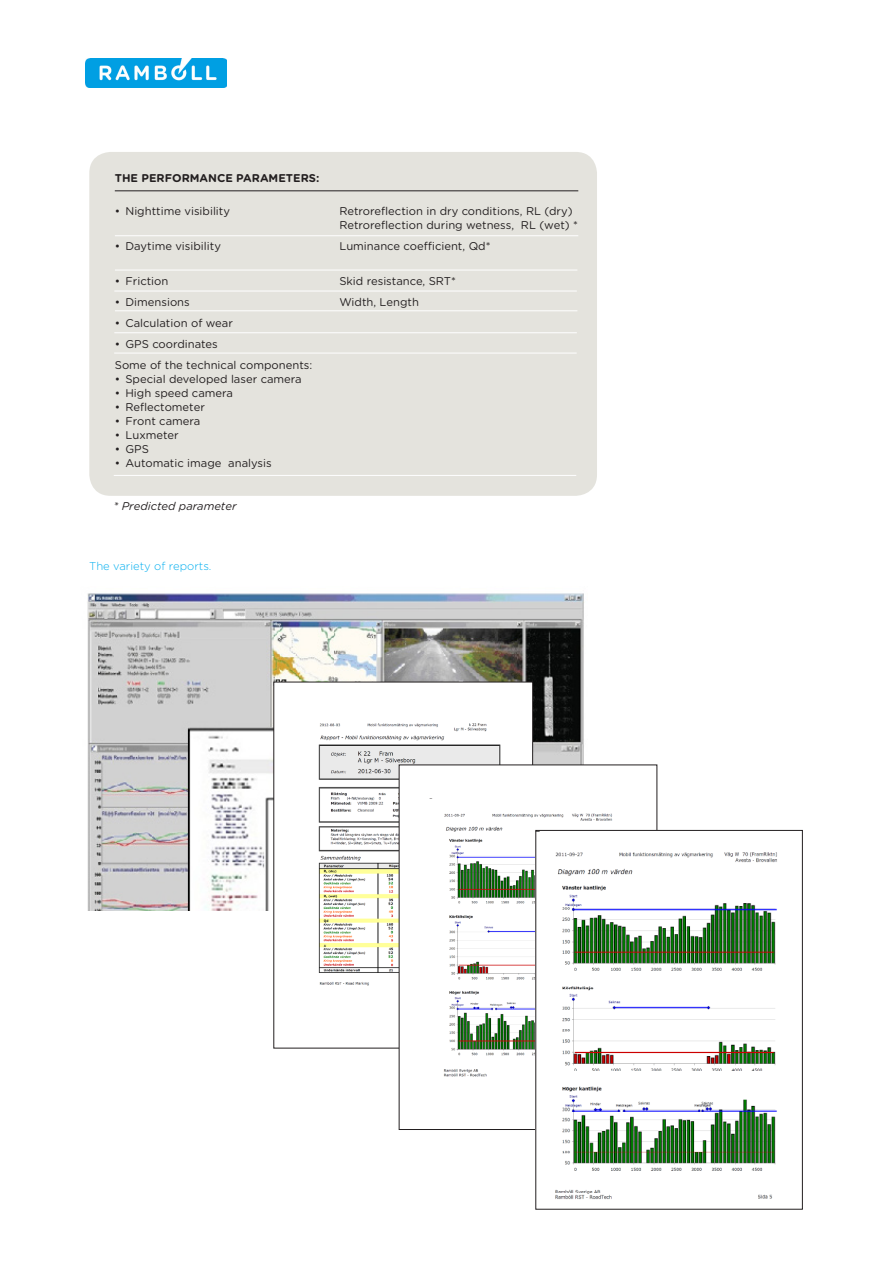
<style>
.page{position:relative;width:893px;height:1263px;background:#fff}
.page>*{position:absolute;margin:0;border:0;box-sizing:border-box;transform-origin:0 0}
.Faktabox_bröd{font:11.25px "Gotham Rounded";color:#231f20}
.FAKTARUBRIK{font:700 11.25px "Gotham Rounded";color:#231f20}
.Bildtext{font:300 11.25px "Gotham Rounded";color:#00aeef}
.Faktabox_bröd-2{font:italic 11.25px "Gotham Rounded";color:#231f20}
.t1{font:4.8px "Calibri";color:#231f20}
</style>
<div class="page">
<div style="left:89px;top:152px;width:508px;height:344px;background:#e4e3dd;border-radius:21px"></div>
<hr style="left:115px;top:190px;width:463px;height:1px;background:#231f20">
<hr style="left:115px;top:235px;width:463px;height:1px;background:#fff">
<hr style="left:115px;top:270px;width:462px;height:1px;background:#fff">
<hr style="left:114px;top:291px;width:463px;height:1px;background:#fff">
<hr style="left:115px;top:310px;width:462px;height:1px;background:#fff">
<hr style="left:114px;top:332px;width:463px;height:1px;background:#fff">
<hr style="left:114px;top:353px;width:463px;height:1px;background:#fff">
<hr style="left:114px;top:475px;width:462px;height:1px;background:#fff">
<img style="left:87px;top:593px;width:501px;height:317px">
<div style="left:274px;top:682px;width:259px;height:366px;background:#fff"></div>
<img style="left:318px;top:723px;width:184px;height:267px">
<div style="left:399px;top:765px;width:258px;height:364px;background:#fff"></div>
<img style="left:443px;top:813px;width:183px;height:270px">
<img style="left:538px;top:832px;width:239px;height:367px">
<div style="left:536px;top:830px;width:267px;height:379px;border:1px solid #231f20"></div>
<img style="left:85px;top:58px;width:141px;height:30px">
<p class="FAKTARUBRIK" style="left:115px;top:170px;width:206px">THE PERFORMANCE PARAMETERS:</p>
<p class="Faktabox_bröd" style="left:115px;top:203px;width:117px">• Nighttime visibility</p>
<p class="Faktabox_bröd" style="left:339px;top:203px;width:235px">Retroreflection in dry conditions, RL (dry)</p>
<p class="Faktabox_bröd" style="left:339px;top:217px;width:240px">Retroreflection during wetness, RL (wet) *</p>
<p class="Faktabox_bröd" style="left:115px;top:238px;width:108px">• Daytime visibility</p>
<p class="Faktabox_bröd" style="left:339px;top:238px;width:153px">Luminance coefficient, Qd*</p>
<p class="Faktabox_bröd" style="left:115px;top:273px;width:55px">• Friction</p>
<p class="Faktabox_bröd" style="left:339px;top:273px;width:118px">Skid resistance, SRT*</p>
<p class="Faktabox_bröd" style="left:115px;top:294px;width:77px">• Dimensions</p>
<p class="Faktabox_bröd" style="left:339px;top:294px;width:81px">Width, Length</p>
<p class="Faktabox_bröd" style="left:115px;top:315px;width:120px">• Calculation of wear</p>
<p class="Faktabox_bröd" style="left:115px;top:336px;width:105px">• GPS coordinates</p>
<p class="Faktabox_bröd" style="left:115px;top:357px;width:199px">Some of the technical components:</p>
<p class="Faktabox_bröd" style="left:115px;top:371px;width:188px">• Special developed laser camera</p>
<p class="Faktabox_bröd" style="left:115px;top:385px;width:120px">• High speed camera</p>
<p class="Faktabox_bröd" style="left:115px;top:399px;width:92px">• Reflectometer</p>
<p class="Faktabox_bröd" style="left:115px;top:413px;width:87px">• Front camera</p>
<p class="Faktabox_bröd" style="left:115px;top:427px;width:65px">• Luxmeter</p>
<p class="Faktabox_bröd" style="left:115px;top:442px;width:36px">• GPS</p>
<p class="Faktabox_bröd" style="left:115px;top:456px;width:158px">• Automatic image analysis</p>
<p class="Faktabox_bröd-2" style="left:114px;top:498px;width:124px">* Predicted parameter</p>
<p class="Bildtext" style="left:89px;top:559px;width:124px">The variety of reports.</p>
<p class="t1" style="left:430px;top:795px;width:4px">–</p>
</div>
